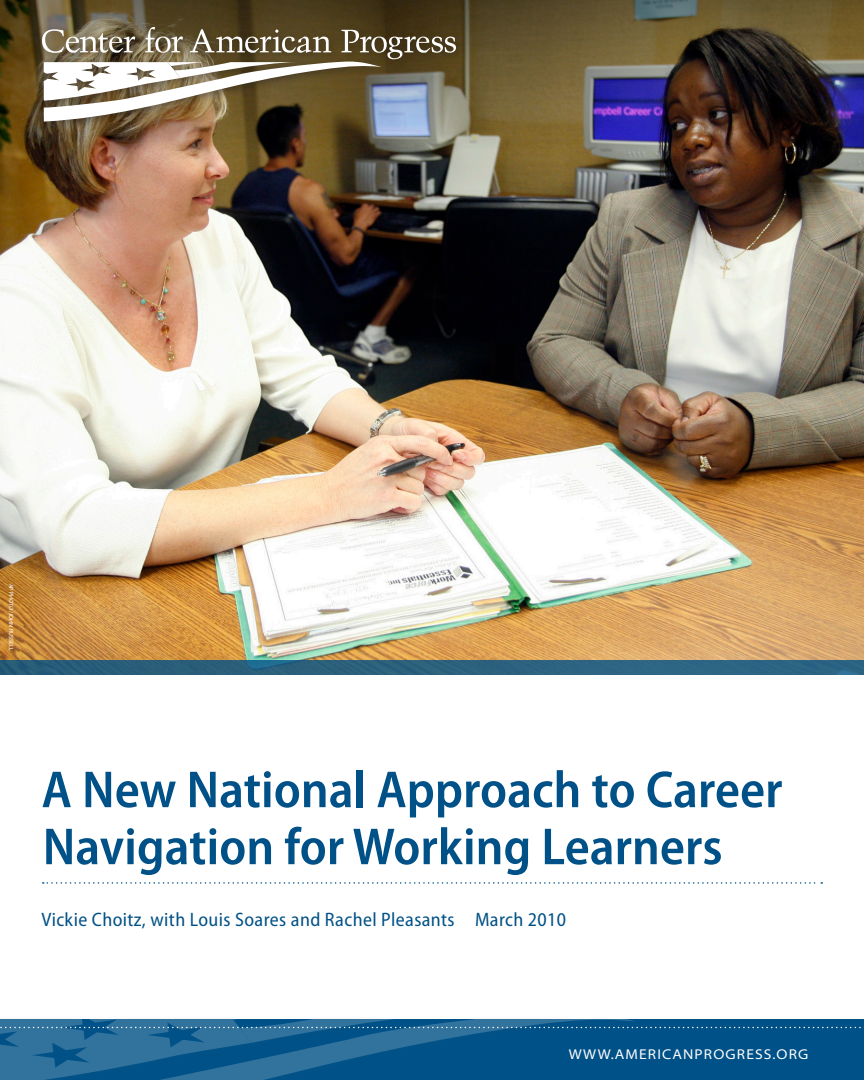
<style>
.page{position:relative;width:864px;height:1080px;background:#fff}
.page>*{position:absolute;margin:0;border:0;box-sizing:border-box;transform-origin:0 0}
.t1{font:600 semi-condensed 52.5px/57px "Myriad Pro";color:#005187}
.t2{font:semi-condensed 19.5px "Myriad Pro";letter-spacing:.02em;color:#005187}
.t3{font:semi-expanded 14.25px "Myriad Pro";letter-spacing:.08em;color:#fff}
.t4{font:6px "Myriad Pro";letter-spacing:.02em;color:#fff}
</style>
<div class="page">
<svg style="left:0;top:1019px;width:864px;height:61px;background:#115d8f"></svg>
<img style="left:0;top:148px;width:864px;height:512px">
<div style="left:0;top:660px;width:864px;height:15px;background:#2c627d"></div>
<img style="left:0;top:0;width:864px;height:148px">
<div style="left:36px;top:21px;width:429px;height:110px;background:#231f20;opacity:.5"></div>
<svg style="left:42px;top:27px;width:414px;height:95px"></svg>
<svg style="left:43px;top:882px;width:779px;height:2px"></svg>
<p class="t4" style="left:15px;top:584px;width:69px;rotate:90deg">AP Photo/John Russell</p>
<p class="t1" style="left:42px;top:762px;width:742px">A New National Approach to Career<br>Navigation for Working Learners</p>
<p class="t2" style="left:42px;top:909px;width:526px">Vickie Choitz, with Louis Soares and Rachel Pleasants March 2010</p>
<p class="t3" style="left:569px;top:1047px;width:241px">WWW.AMERICANPROGRESS.ORG</p>
</div>
